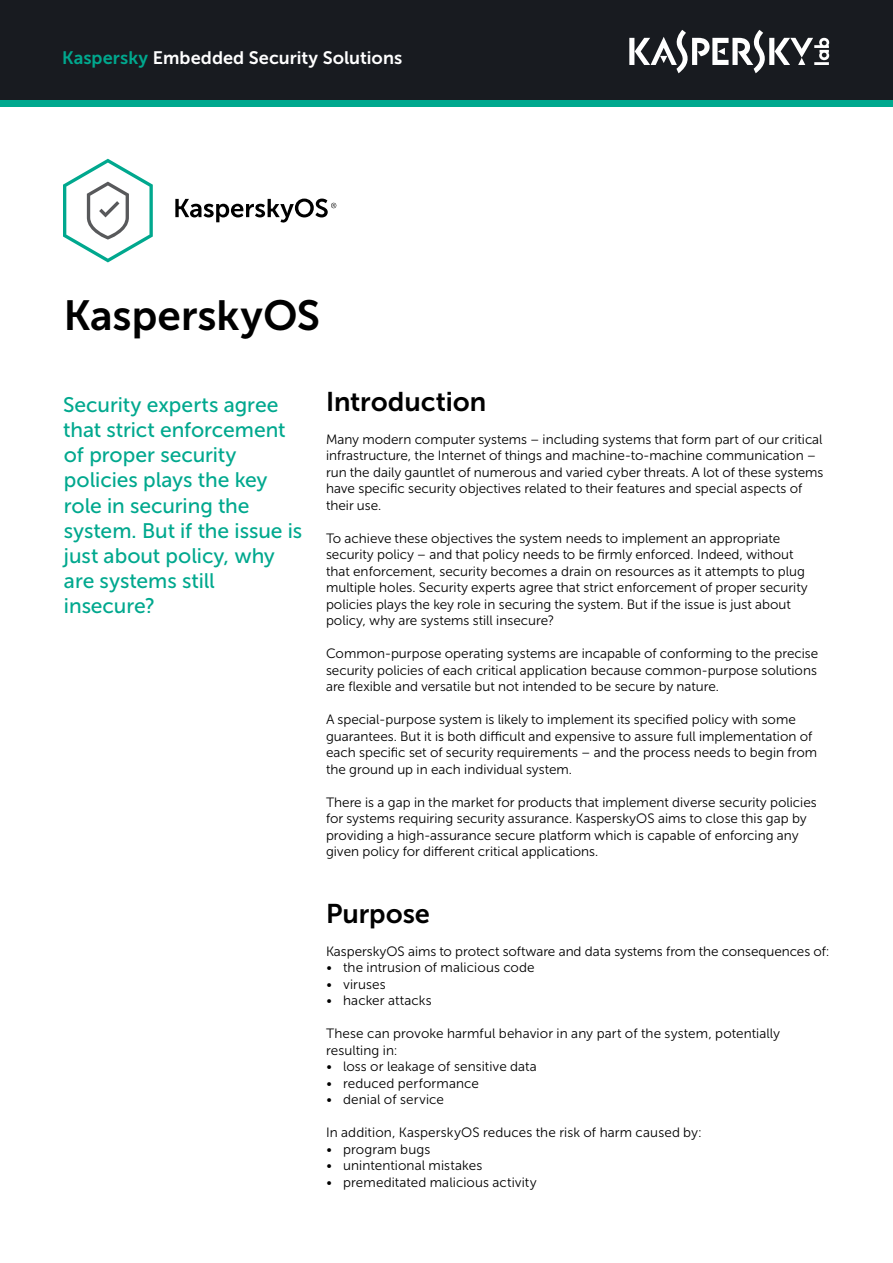
<style>
.page{position:relative;width:893px;height:1263px;background:#fff}
.page>*{position:absolute;margin:0;border:0;box-sizing:border-box;transform-origin:0 0}
.t1{font:42px "Museo Sans Cyrl 700";letter-spacing:-.005em;color:#000}
.t2{font:27px "Museo Sans Cyrl 700";letter-spacing:-.005em;color:#000}
.t3{font:21px/25.2px "Museo Sans Cyrl 500";color:#00a88e}
.t4{font:18px "Museo Sans Cyrl 700";color:#fff}
.t5{font:13.5px/16.5px "Museo Sans Cyrl 300";color:#000}
.s1{color:#00a88e}
</style>
<div class="page">
<div style="left:0;top:0;width:893px;height:100px;background:#181b20"></div>
<div style="left:0;top:100px;width:893px;height:6px;background:#00a88e"></div>
<svg style="left:629px;top:30px;width:200px;height:43px"></svg>
<svg style="left:63px;top:159px;width:90px;height:103px"></svg>
<svg style="left:175px;top:199px;width:161px;height:24px"></svg>
<h3 class="t4" style="left:62px;top:48px;width:341px"><span class="s1">Kaspersky</span> Embedded Security Solutions</h3>
<h1 class="t1" style="left:64px;top:292px;width:258px">KasperskyOS</h1>
<h3 class="t3" style="left:63px;top:392px;width:241px">Security experts agree that strict enforcement of proper security policies plays the key role in securing the system. But if the issue is just about policy, why are systems still insecure?</h3>
<h2 class="t2" style="left:326px;top:387px;width:162px">Introduction</h2>
<p class="t5" style="left:326px;top:431px;width:499px">Many modern computer systems – including systems that form part of our critical infrastructure, the Internet of things and machine-to-machine communication – run the daily gauntlet of numerous and varied cyber threats. A lot of these systems have specific security objectives related to their features and special aspects of their use.</p>
<p class="t5" style="left:326px;top:530px;width:483px">To achieve these objectives the system needs to implement an appropriate security policy – and that policy needs to be firmly enforced. Indeed, without that enforcement, security becomes a drain on resources as it attempts to plug multiple holes. Security experts agree that strict enforcement of proper security policies plays the key role in securing the system. But if the issue is just about policy, why are systems still insecure?</p>
<p class="t5" style="left:326px;top:646px;width:494px;text-align:justify">Common-purpose operating systems are incapable of conforming to the precise security policies of each critical application because common-purpose solutions are flexible and versatile but not intended to be secure by nature.</p>
<p class="t5" style="left:326px;top:712px;width:493px">A special-purpose system is likely to implement its specified policy with some guarantees. But it is both difficult and expensive to assure full implementation of each specific set of security requirements – and the process needs to begin from the ground up in each individual system.</p>
<p class="t5" style="left:326px;top:794px;width:492px">There is a gap in the market for products that implement diverse security policies for systems requiring security assurance. KasperskyOS aims to close this gap by providing a high-assurance secure platform which is capable of enforcing any given policy for different critical applications.</p>
<h2 class="t2" style="left:326px;top:898px;width:105px">Purpose</h2>
<p class="t5" style="left:326px;top:943px;width:505px">KasperskyOS aims to protect software and data systems from the consequences of:</p>
<p class="t5" style="left:326px;top:959px;width:210px">• the intrusion of malicious code</p>
<p class="t5" style="left:326px;top:976px;width:61px">• viruses</p>
<p class="t5" style="left:326px;top:992px;width:107px">• hacker attacks</p>
<p class="t5" style="left:326px;top:1025px;width:456px">These can provoke harmful behavior in any part of the system, potentially resulting in:</p>
<p class="t5" style="left:326px;top:1058px;width:212px">• loss or leakage of sensitive data</p>
<p class="t5" style="left:326px;top:1075px;width:154px">• reduced performance</p>
<p class="t5" style="left:326px;top:1091px;width:119px">• denial of service</p>
<p class="t5" style="left:326px;top:1124px;width:377px">In addition, KasperskyOS reduces the risk of harm caused by:</p>
<p class="t5" style="left:326px;top:1141px;width:106px">• program bugs</p>
<p class="t5" style="left:326px;top:1157px;width:158px">• unintentional mistakes</p>
<p class="t5" style="left:326px;top:1174px;width:212px">• premeditated malicious activity</p>
</div>
